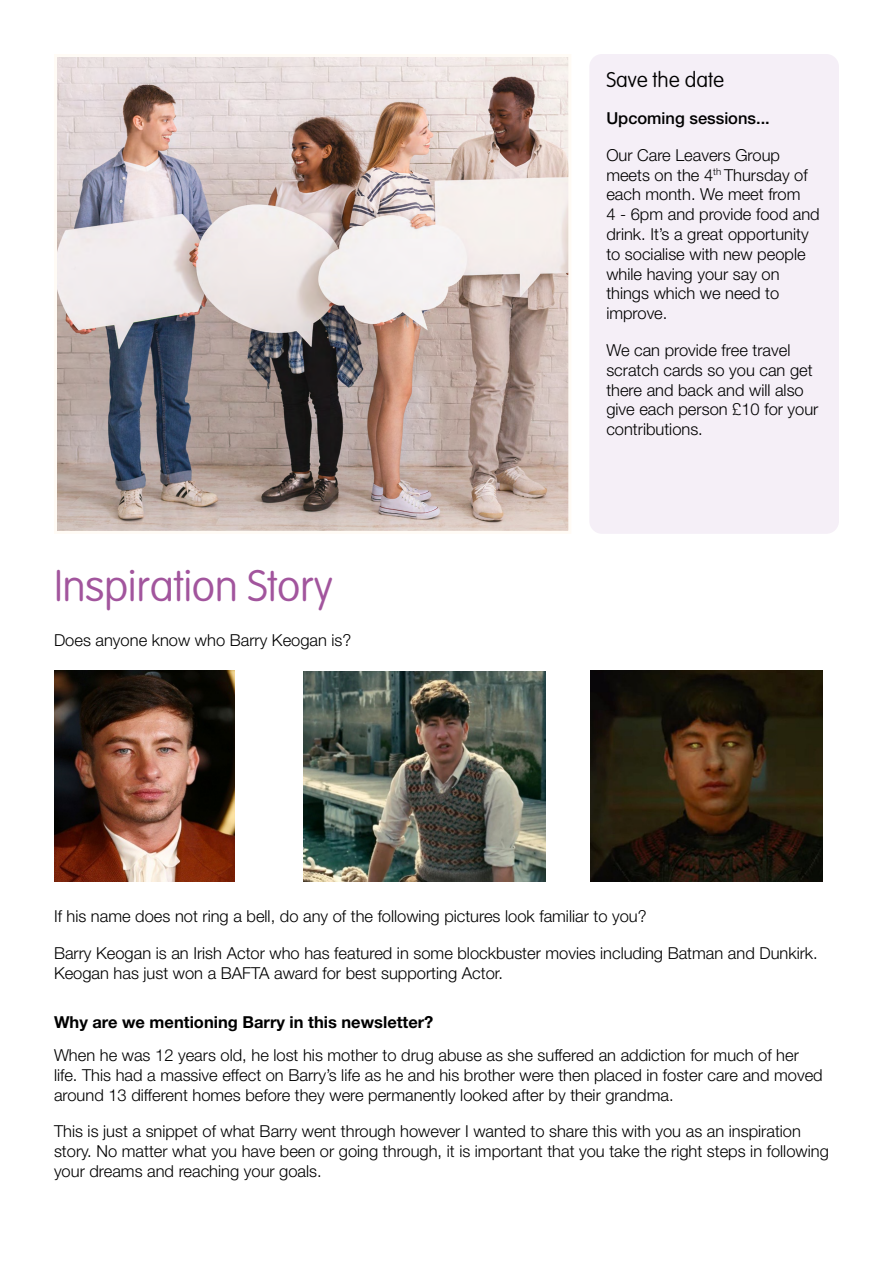
<style>
.page{position:relative;width:893px;height:1263px;background:#fff}
.page>*{position:absolute;margin:0;border:0;box-sizing:border-box;transform-origin:0 0}
.Heading_4{font:100 43.5px "VAG Rounded Std";letter-spacing:-.01em;color:#a2559d}
.Heading_3{font:100 21px "VAG Rounded Std";color:#000}
.t1{font:300 16.5px/19.8px "Helvetica Neue LT Std";color:#000}
.t2{font:700 16.5px "Helvetica Neue LT Std";color:#000}
.t3{font:500 16.5px "Helvetica Neue LT Std";color:#000}
</style>
<div class="page">
<img style="left:58px;top:58px;width:509px;height:472px">
<div style="left:54px;top:54px;width:517px;height:480px;border:3px solid #fffbf5"></div>
<div style="left:589px;top:54px;width:250px;height:480px;background:#f5eff7;border-radius:13px"></div>
<img style="left:54px;top:670px;width:181px;height:211px">
<img style="left:304px;top:672px;width:241px;height:209px">
<img style="left:591px;top:670px;width:232px;height:211px">
<h4 class="Heading_4" style="left:54px;top:560px;width:280px">Inspiration Story</h4>
<p class="t1" style="left:54px;top:630px;width:299px">Does anyone know who Barry Keogan is?</p>
<h3 class="Heading_3" style="left:606px;top:68px;width:119px">Save the date</h3>
<p class="t3" style="left:606px;top:108px;width:165px">Upcoming sessions...</p>
<p class="t1" style="left:606px;top:145px;width:215px">Our Care Leavers Group meets on the 4<sup>th</sup> Thursday of each month. We meet from<br>4 - 6pm and provide food and drink. It’s a great opportunity to socialise with new people while having your say on things which we need to improve.</p>
<p class="t1" style="left:606px;top:340px;width:214px">We can provide free travel scratch cards so you can get there and back and will also give each person £10 for your contributions.</p>
<p class="t1" style="left:54px;top:906px;width:594px">If his name does not ring a bell, do any of the following pictures look familiar to you?</p>
<p class="t1" style="left:54px;top:943px;width:765px">Barry Keogan is an Irish Actor who has featured in some blockbuster movies including Batman and Dunkirk.<br>Keogan has just won a BAFTA award for best supporting Actor.</p>
<p class="t2" style="left:54px;top:1012px;width:381px">Why are we mentioning Barry in this newsletter?</p>
<p class="t1" style="left:54px;top:1045px;width:770px">When he was 12 years old, he lost his mother to drug abuse as she suffered an addiction for much of her life. This had a massive effect on Barry’s life as he and his brother were then placed in foster care and moved around 13 different homes before they were permanently looked after by their grandma.</p>
<p class="t1" style="left:54px;top:1121px;width:776px">This is just a snippet of what Barry went through however I wanted to share this with you as an inspiration story. No matter what you have been or going through, it is important that you take the right steps in following your dreams and reaching your goals.</p>
</div>
